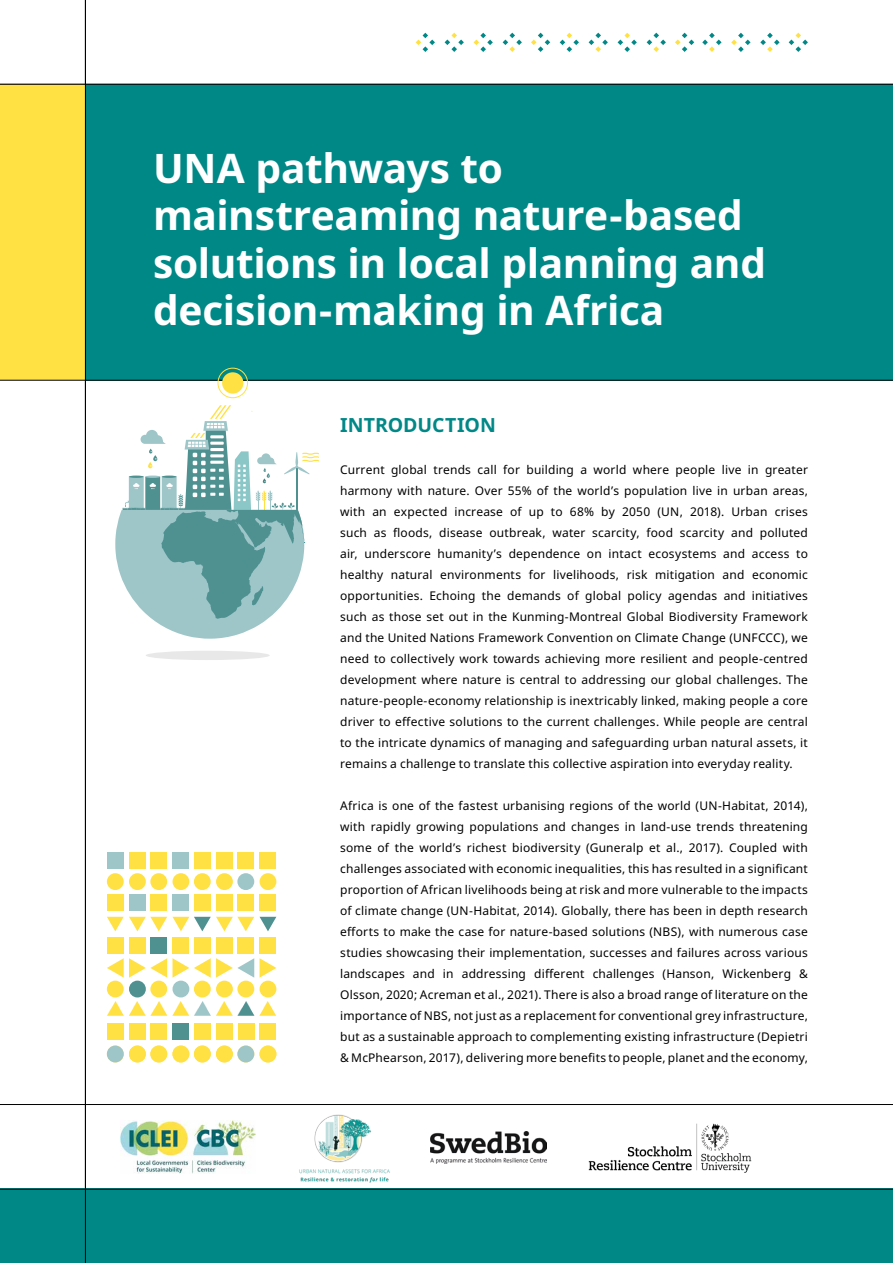
<style>
.page{position:relative;width:893px;height:1263px;background:#fff}
.page>*{position:absolute;margin:0;border:0;box-sizing:border-box;transform-origin:0 0}
.t1{font:700 40.65px/47.4px "Noto Sans";letter-spacing:-.01em;color:#fff}
.t2{font:700 19.5px "Noto Sans";color:#008887}
.t3{font:12px/21px "Noto Sans";letter-spacing:.015em;color:#000;text-align:justify}
</style>
<div class="page">
<svg style="left:503px;top:33px;width:19px;height:19px"></svg>
<svg style="left:531px;top:33px;width:19px;height:19px"></svg>
<svg style="left:474px;top:33px;width:19px;height:19px"></svg>
<svg style="left:416px;top:33px;width:19px;height:19px"></svg>
<svg style="left:445px;top:33px;width:19px;height:19px"></svg>
<svg style="left:647px;top:33px;width:19px;height:19px"></svg>
<svg style="left:675px;top:33px;width:19px;height:19px"></svg>
<svg style="left:618px;top:33px;width:19px;height:19px"></svg>
<svg style="left:560px;top:33px;width:19px;height:19px"></svg>
<svg style="left:589px;top:33px;width:19px;height:19px"></svg>
<svg style="left:760px;top:33px;width:20px;height:19px"></svg>
<svg style="left:789px;top:33px;width:19px;height:19px"></svg>
<svg style="left:731px;top:33px;width:19px;height:19px"></svg>
<svg style="left:702px;top:33px;width:20px;height:19px"></svg>
<div style="left:0;top:1189px;width:893px;height:74px;background:#008887"></div>
<hr style="left:0;top:1189px;width:893px;height:1px;background:#000">
<div style="left:0;top:84px;width:85px;height:296px;background:#ffe144"></div>
<div style="left:85px;top:84px;width:808px;height:297px;background:#008887"></div>
<hr style="left:0;top:84px;width:893px;height:1px;background:#000">
<hr style="left:85px;top:0;width:1px;height:1263px;background:#000">
<img style="left:120px;top:1121px;width:135px;height:52px">
<img style="left:588px;top:1123px;width:164px;height:50px">
<img style="left:430px;top:1131px;width:116px;height:32px">
<img style="left:299px;top:1114px;width:91px;height:69px">
<div style="left:194px;top:1045px;width:17px;height:17px;background:#ffe144;border-radius:50%"></div>
<div style="left:194px;top:981px;width:17px;height:16px;background:#ffe144;border-radius:50%"></div>
<div style="left:194px;top:873px;width:17px;height:17px;background:#ffe144;border-radius:50%"></div>
<div style="left:194px;top:852px;width:17px;height:17px;background:#ffe144"></div>
<div style="left:194px;top:1023px;width:17px;height:17px;background:#ffe144"></div>
<div style="left:194px;top:894px;width:17px;height:17px;background:#ffe144"></div>
<div style="left:194px;top:937px;width:17px;height:17px;background:#ffe144"></div>
<div style="left:216px;top:1045px;width:17px;height:17px;background:#ffe144;border-radius:50%"></div>
<div style="left:216px;top:981px;width:17px;height:16px;background:#ffe144;border-radius:50%"></div>
<div style="left:216px;top:873px;width:17px;height:17px;background:#ffe144;border-radius:50%"></div>
<div style="left:216px;top:852px;width:17px;height:17px;background:#ffe144"></div>
<div style="left:216px;top:1023px;width:17px;height:17px;background:#ffe144"></div>
<div style="left:216px;top:894px;width:17px;height:17px;background:#ffe144"></div>
<div style="left:216px;top:937px;width:17px;height:17px;background:#ffe144"></div>
<div style="left:237px;top:1045px;width:17px;height:17px;background:#9ec6c9;border-radius:50%"></div>
<div style="left:237px;top:981px;width:17px;height:16px;background:#ffe144;border-radius:50%"></div>
<div style="left:237px;top:873px;width:17px;height:17px;background:#9ec6c9;border-radius:50%"></div>
<div style="left:237px;top:852px;width:17px;height:17px;background:#ffe144"></div>
<div style="left:238px;top:1023px;width:16px;height:17px;background:#ffe144"></div>
<div style="left:237px;top:894px;width:17px;height:17px;background:#ffe144"></div>
<div style="left:237px;top:937px;width:17px;height:17px;background:#ffe144"></div>
<svg style="left:259px;top:1045px;width:17px;height:17px"></svg>
<div style="left:260px;top:1045px;width:16px;height:17px;background:#ffe144;border-radius:50%"></div>
<div style="left:260px;top:981px;width:16px;height:16px;background:#ffe144;border-radius:50%"></div>
<div style="left:260px;top:873px;width:16px;height:17px;background:#ffe144;border-radius:50%"></div>
<div style="left:260px;top:852px;width:16px;height:17px;background:#ffe144"></div>
<svg style="left:260px;top:917px;width:16px;height:14px"></svg>
<div style="left:259px;top:1023px;width:17px;height:17px;background:#ffe144"></div>
<div style="left:260px;top:894px;width:16px;height:17px;background:#ffe144"></div>
<div style="left:260px;top:937px;width:16px;height:17px;background:#ffe144"></div>
<svg style="left:260px;top:958px;width:16px;height:20px"></svg>
<div style="left:107px;top:1045px;width:17px;height:17px;background:#9ec6c9;border-radius:50%"></div>
<div style="left:107px;top:981px;width:17px;height:16px;background:#ffe144;border-radius:50%"></div>
<div style="left:107px;top:873px;width:17px;height:17px;background:#ffe144;border-radius:50%"></div>
<div style="left:107px;top:852px;width:17px;height:17px;background:#9ec6c9"></div>
<div style="left:107px;top:1023px;width:17px;height:17px;background:#ffe144"></div>
<div style="left:107px;top:894px;width:17px;height:17px;background:#ffe144"></div>
<div style="left:107px;top:937px;width:17px;height:17px;background:#ffe144"></div>
<div style="left:129px;top:1045px;width:17px;height:17px;background:#ffe144;border-radius:50%"></div>
<div style="left:129px;top:981px;width:17px;height:16px;background:#4f9191;border-radius:50%"></div>
<div style="left:129px;top:873px;width:17px;height:17px;background:#ffe144;border-radius:50%"></div>
<div style="left:129px;top:852px;width:17px;height:17px;background:#ffe144"></div>
<div style="left:129px;top:1023px;width:17px;height:17px;background:#ffe144"></div>
<div style="left:129px;top:894px;width:17px;height:17px;background:#9ec6c9"></div>
<div style="left:129px;top:937px;width:17px;height:17px;background:#ffe144"></div>
<div style="left:150px;top:1045px;width:17px;height:17px;background:#ffe144;border-radius:50%"></div>
<div style="left:150px;top:981px;width:17px;height:16px;background:#ffe144;border-radius:50%"></div>
<div style="left:150px;top:873px;width:17px;height:17px;background:#ffe144;border-radius:50%"></div>
<div style="left:150px;top:852px;width:17px;height:17px;background:#ffe144"></div>
<div style="left:151px;top:1023px;width:16px;height:17px;background:#ffe144"></div>
<div style="left:150px;top:894px;width:17px;height:17px;background:#ffe144"></div>
<div style="left:150px;top:937px;width:17px;height:17px;background:#4f9191"></div>
<svg style="left:107px;top:958px;width:60px;height:20px"></svg>
<div style="left:172px;top:1045px;width:17px;height:17px;background:#ffe144;border-radius:50%"></div>
<div style="left:172px;top:981px;width:17px;height:16px;background:#9ec6c9;border-radius:50%"></div>
<div style="left:172px;top:873px;width:17px;height:17px;background:#ffe144;border-radius:50%"></div>
<div style="left:173px;top:852px;width:16px;height:17px;background:#9ec6c9"></div>
<svg style="left:107px;top:917px;width:147px;height:14px"></svg>
<div style="left:172px;top:1023px;width:17px;height:17px;background:#4f9191"></div>
<div style="left:173px;top:894px;width:16px;height:17px;background:#9ec6c9"></div>
<div style="left:172px;top:937px;width:17px;height:17px;background:#ffe144"></div>
<svg style="left:107px;top:1001px;width:169px;height:15px"></svg>
<svg style="left:173px;top:958px;width:81px;height:20px"></svg>
<hr style="left:0;top:380px;width:893px;height:1px;background:#000">
<hr style="left:0;top:1104px;width:893px;height:1px;background:#000">
<div style="left:222px;top:372px;width:21px;height:22px;background:#ffe144;border-radius:50%"></div>
<div style="left:218px;top:368px;width:30px;height:30px;border:1px solid #ffe144;border-radius:50%"></div>
<div style="left:146px;top:651px;width:124px;height:9px;background:#e8e8e8;border-radius:50%"></div>
<svg style="left:115px;top:405px;width:204px;height:234px"></svg>
<h1 class="t1" style="left:153px;top:145px;width:614px">UNA pathways to mainstreaming nature-based solutions in local planning and decision-making in Africa</h1>
<h2 class="t2" style="left:340px;top:411px;width:157px">INTRODUCTION</h2>
<p class="t3" style="left:340px;top:459px;width:469px">Current global trends call for building a world where people live in greater harmony with nature. Over 55% of the world’s population live in urban areas, with an expected increase of up to 68% by 2050 (UN, 2018). Urban crises such as floods, disease outbreak, water scarcity, food scarcity and polluted air, underscore humanity’s dependence on intact ecosystems and access to healthy natural environments for livelihoods, risk mitigation and economic opportunities. Echoing the demands of global policy agendas and initiatives such as those set out in the Kunming-Montreal Global Biodiversity Framework and the United Nations Framework Convention on Climate Change (UNFCCC), we need to collectively work towards achieving more resilient and people-centred development where nature is central to addressing our global challenges. The nature-people-economy relationship is inextricably linked, making people a core driver to effective solutions to the current challenges. While people are central to the intricate dynamics of managing and safeguarding urban natural assets, it remains a challenge to translate this collective aspiration into everyday reality.</p>
<p class="t3" style="left:340px;top:795px;width:469px">Africa is one of the fastest urbanising regions of the world (UN-Habitat, 2014), with rapidly growing populations and changes in land-use trends threatening some of the world’s richest biodiversity (Guneralp et al., 2017). Coupled with challenges associated with economic inequalities, this has resulted in a significant proportion of African livelihoods being at risk and more vulnerable to the impacts of climate change (UN-Habitat, 2014). Globally, there has been in depth research efforts to make the case for nature-based solutions (NBS), with numerous case studies showcasing their implementation, successes and failures across various landscapes and in addressing different challenges (Hanson, Wickenberg &amp; Olsson, 2020; Acreman et al., 2021). There is also a broad range of literature on the importance of NBS, not just as a replacement for conventional grey infrastructure, but as a sustainable approach to complementing existing infrastructure (Depietri &amp; McPhearson, 2017), delivering more benefits to people, planet and the economy,</p>
</div>
